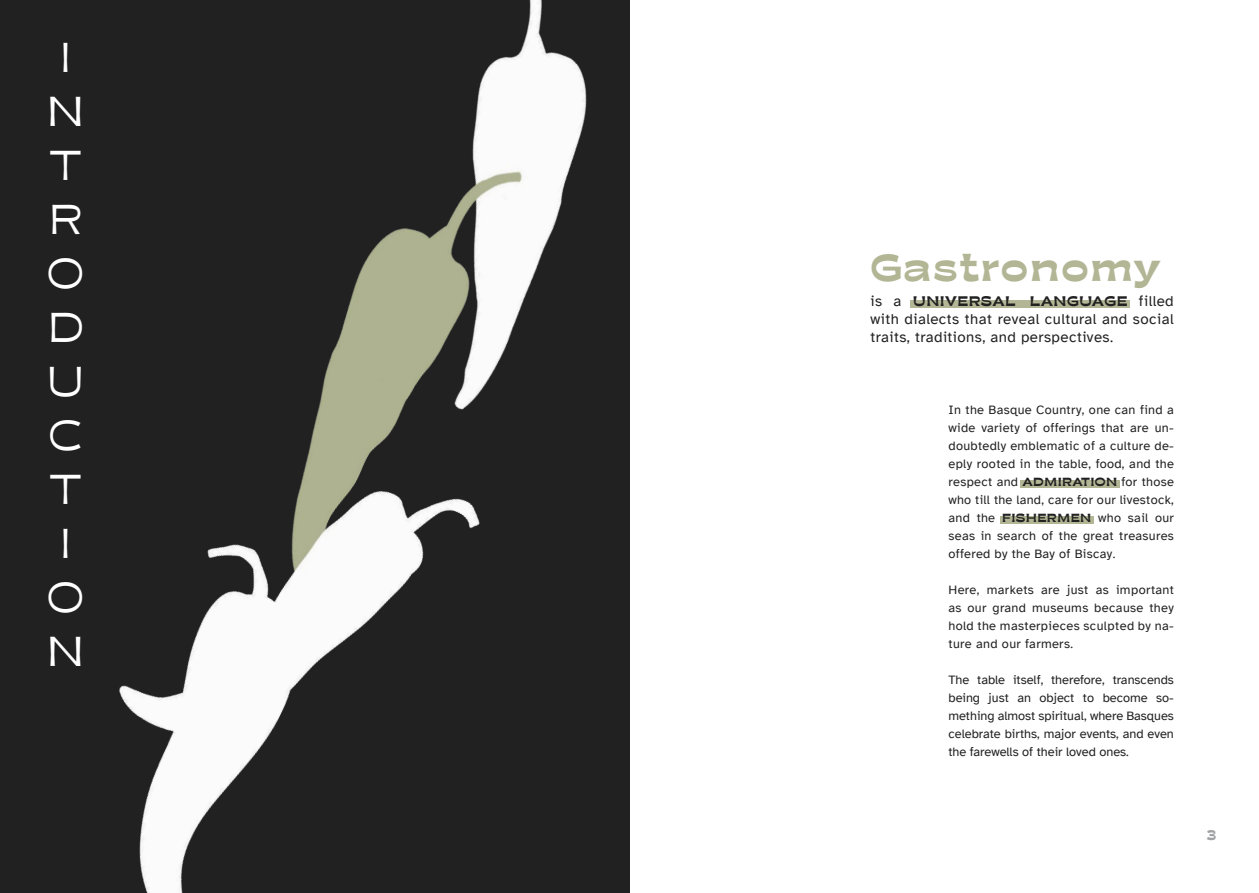
<style>
.page{position:relative;width:1259px;height:893px;background:#fff}
.page>*{position:absolute;margin:0;border:0;box-sizing:border-box;transform-origin:0 0}
.t1{font:45px/54px "Moche";color:#fff}
.t2{font:700 40.5px "Moche";letter-spacing:.03em;color:#b3b695}
.t3{font:15px/18px "Atkinson Hyperlegible";letter-spacing:.03em;color:#212121}
.t4{font:700 15px "Moche";letter-spacing:.03em;color:#212121}
.t5{font:700 15px "Moche";color:#9fa1a2}
.t6{font:12.75px/18px "Atkinson Hyperlegible";letter-spacing:.025em;color:#212121;text-align:justify}
.s1{font-family:"Atkinson Hyperlegible";font-weight:400}
.s2{font-family:"Moche";font-weight:700}
</style>
<div class="page">
<img style="left:0;top:0;width:630px;height:893px">
<div style="left:911px;top:301px;width:219px;height:7px;background:#b3b695"></div>
<div style="left:1019px;top:481px;width:100px;height:7px;background:#b3b695"></div>
<div style="left:999px;top:517px;width:94px;height:7px;background:#b3b695"></div>
<h1 class="t1" style="left:46px;top:31px;width:41px">I<br>N<br>T<br>R<br>O<br>D<br>U<br>C<br>T<br>I<br>O<br>N</h1>
<h2 class="t2" style="left:870px;top:241px;width:291px">Gastronomy</h2>
<p class="t4" style="left:870px;top:291px;width:305px"><span class="s1">is a</span> UNIVERSAL LANGUAGE <span class="s1">filled</span></p>
<p class="t3" style="left:870px;top:310px;width:305px">with dialects that reveal cultural and social traits, traditions, and perspectives.</p>
<p class="t6" style="left:948px;top:401px;width:227px">In the Basque Country, one can find a wide variety of offerings that are un&shy;doubtedly emblematic of a culture de&shy;eply rooted in the table, food, and the respect and <span class="s2">ADMIRATION</span> for those who till the land, care for our livestock, and the <span class="s2">FISHERMEN</span> who sail our seas in search of the great treasures offered by the Bay of Biscay.</p>
<p class="t6" style="left:948px;top:581px;width:227px">Here, markets are just as important as our grand museums because they hold the masterpieces sculpted by na&shy;ture and our farmers.</p>
<p class="t6" style="left:948px;top:671px;width:227px">The table itself, therefore, transcends being just an object to become so&shy;mething almost spiritual, where Basques celebrate births, major events, and even the farewells of their loved ones.</p>
<p class="t5" style="left:1207px;top:825px;width:11px">3</p>
</div>
